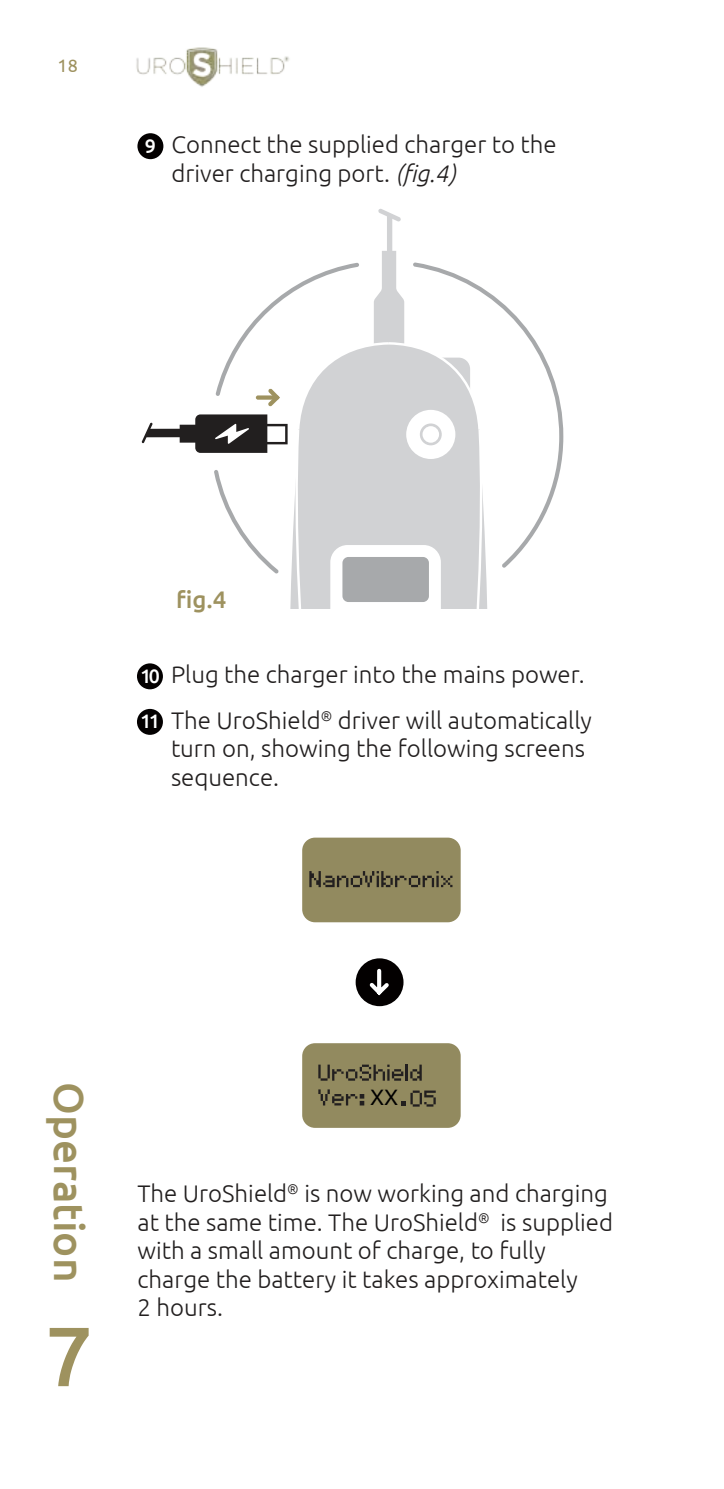
<style>
.page{position:relative;width:724px;height:1489px;background:#fff}
.page>*{position:absolute;margin:0;border:0;box-sizing:border-box;transform-origin:0 0}
.t1{font:500 84px "Ubuntu";color:#9e925f}
.t2{font:500 42px "Ubuntu";color:#9e925f}
.t3{font:300 24px/28.5px "Ubuntu";color:#221f1f}
.t4{font:500 24px "Ubuntu";color:#9e925f}
.t5{font:21px "Arial";color:#000}
.t6{font:18px "Ubuntu";color:#9e925f}
.s1{font-weight:500;font-size:19.5px;color:#fff}
.s2{font-style:italic}
</style>
<div class="page">
<img style="left:136px;top:47px;width:154px;height:40px">
<svg style="left:374px;top:209px;width:30px;height:133px"></svg>
<div style="left:301px;top:342px;width:187px;height:267px;background:#d1d2d4"></div>
<svg style="left:215px;top:263px;width:144px;height:143px"></svg>
<svg style="left:141px;top:414px;width:344px;height:195px"></svg>
<svg style="left:413px;top:262px;width:150px;height:305px"></svg>
<div style="left:137px;top:133px;width:26px;height:26px;background:#030000;border-radius:50%"></div>
<div style="left:137px;top:663px;width:26px;height:26px;background:#030000;border-radius:50%"></div>
<div style="left:137px;top:709px;width:26px;height:26px;background:#030000;border-radius:50%"></div>
<div style="left:302px;top:1043px;width:158px;height:85px;background:#928a5f;border-radius:13px"></div>
<svg style="left:318px;top:1064px;width:85px;height:16px"></svg>
<hr style="left:405px;top:1064px;width:3px;height:16px;background:#221f1f">
<svg style="left:410px;top:1064px;width:11px;height:16px"></svg>
<svg style="left:318px;top:1089px;width:46px;height:16px"></svg>
<svg style="left:401px;top:1090px;width:34px;height:16px"></svg>
<div style="left:302px;top:837px;width:158px;height:85px;background:#928a5f;border-radius:13px"></div>
<svg style="left:309px;top:871px;width:143px;height:16px"></svg>
<div style="left:355px;top:958px;width:48px;height:48px;background:#030000;border-radius:50%"></div>
<svg style="left:369px;top:968px;width:20px;height:28px"></svg>
<p class="t6" style="left:57px;top:58px;width:22px">18</p>
<p class="t3" style="left:171px;top:130px;width:386px;text-indent:-27px"><span class="s1">9</span> Connect the supplied charger to the driver charging port. <span class="s2">(昀椀g.4)</span></p>
<p class="t4" style="left:176px;top:584px;width:52px">昀椀g.4</p>
<p class="t3" style="left:140px;top:651px;width:453px;line-height:45.6px"><span class="s1">10</span> Plug the charger into the mains power.<br><span class="s1">11</span> The UroShield<sup>®</sup> driver will automatically</p>
<p class="t3" style="left:171px;top:734px;width:415px">turn on, showing the following screens sequence.</p>
<h2 class="t2" style="left:87px;top:1082px;width:202px;rotate:90deg">Operation</h2>
<h1 class="t1" style="left:45px;top:1320px;width:49px">7</h1>
<p class="t5" style="left:370px;top:1089px;width:30px">XX</p>
<p class="t3" style="left:137px;top:1179px;width:477px">The UroShield<sup>®</sup> is now working and charging at the same time. The UroShield<sup>®</sup> is supplied with a small amount of charge, to fully charge the battery it takes approximately<br>2 hours.</p>
</div>
